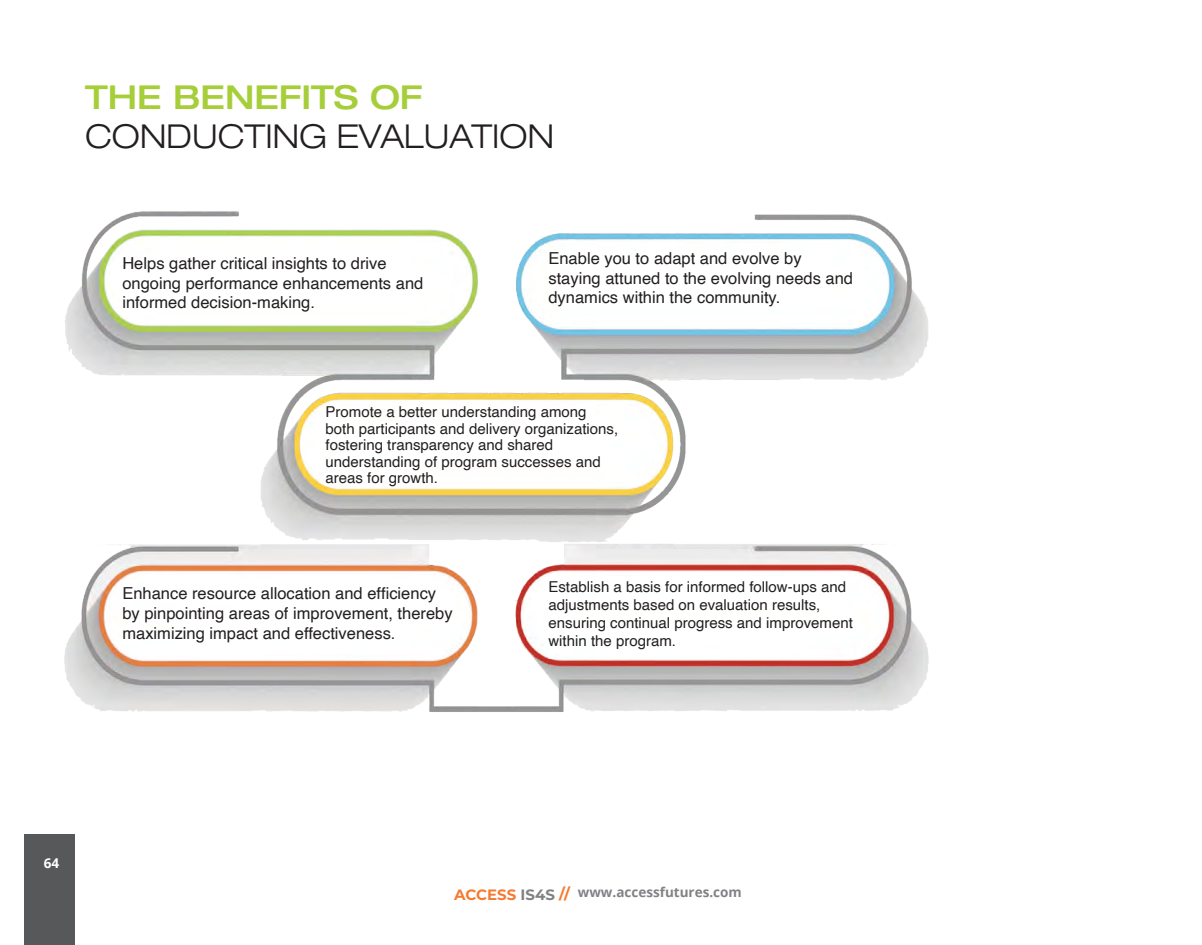
<style>
.page{position:relative;width:1202px;height:945px;background:#fff}
.page>*{position:absolute;margin:0;border:0;box-sizing:border-box;transform-origin:0 0}
.MAIN_PHASE_-0_2b_Sub{font:300 expanded 33px "Helvetica Neue LT Pro";color:#231f20}
.MAIN_PHASE_-0_3_sub{font:500 expanded 33px "Helvetica Neue LT Pro";color:#a6ce39}
.BODT_TEXT_-NO_INDENT{font:16.5px/19.8px "Helvetica";color:#231f20}
.BODT_TEXT_-NO_INDENT-2{font:15px/16.5px "Helvetica";color:#231f20}
.Logo_03{font:700 15px "Montserrat";color:#f47b31}
.Text_04_Black{font:700 13.5px "Open Sans";color:#808285}
.Text_04_white{font:700 13.5px "Open Sans";color:#fff}
.s1{color:#808285}
</style>
<div class="page">
<div style="left:24px;top:834px;width:51px;height:111px;background:#57585a"></div>
<img style="left:64px;top:211px;width:865px;height:501px">
<p class="MAIN_PHASE_-0_3_sub" style="left:85px;top:76px;width:339px">THE BENEFITS OF</p>
<p class="MAIN_PHASE_-0_2b_Sub" style="left:85px;top:117px;width:470px">CONDUCTING EVALUATION</p>
<p class="BODT_TEXT_-NO_INDENT" style="left:122px;top:254px;width:302px">Helps gather critical insights to drive ongoing performance enhancements and informed decision-making.</p>
<p class="BODT_TEXT_-NO_INDENT" style="left:548px;top:249px;width:306px">Enable you to adapt and evolve by staying attuned to the evolving needs and dynamics within the community.</p>
<p class="BODT_TEXT_-NO_INDENT-2" style="left:325px;top:404px;width:294px">Promote a better understanding among both participants and delivery organizations, fostering transparency and shared understanding of program successes and areas for growth.</p>
<p class="BODT_TEXT_-NO_INDENT" style="left:122px;top:584px;width:332px">Enhance resource allocation and efficiency by pinpointing areas of improvement, thereby maximizing impact and effectiveness.</p>
<p class="BODT_TEXT_-NO_INDENT-2" style="left:548px;top:578px;width:306px;line-height:18px">Establish a basis for informed follow-ups and adjustments based on evaluation results, ensuring continual progress and improvement within the program.</p>
<p class="Text_04_white" style="left:44px;top:853px;width:17px">64</p>
<p class="Logo_03" style="left:454px;top:884px;width:117px">ACCESS <span class="s1">IS4S</span> //</p>
<p class="Text_04_Black" style="left:578px;top:882px;width:165px">www.accessfutures.com</p>
</div>
